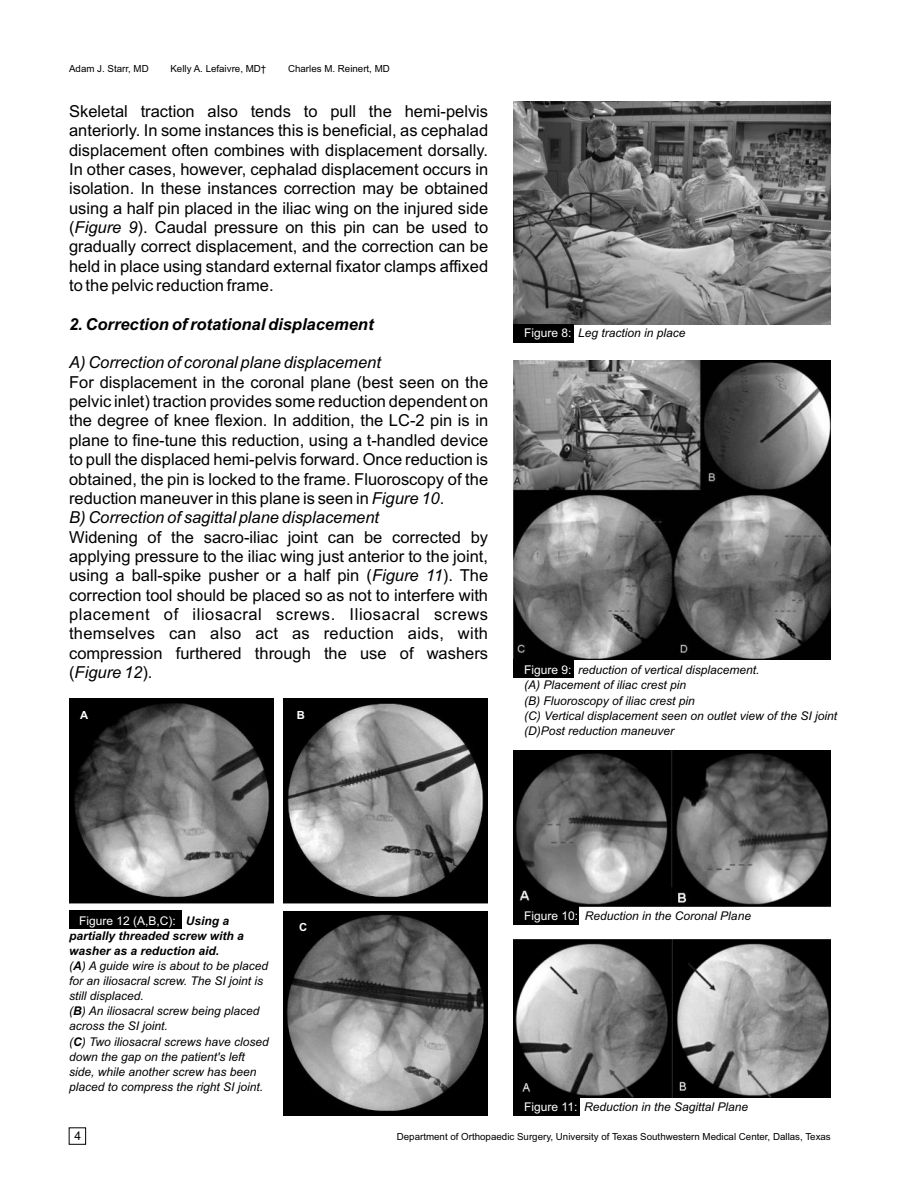
<style>
.page{position:relative;width:918px;height:1188px;background:#fff}
.page>*{position:absolute;margin:0;border:0;box-sizing:border-box;transform-origin:0 0}
.t1{font:16.5px/19.4px "Arial";color:#000;text-align:justify}
.t2{font:italic 16.5px "Arial";color:#000}
.t3{font:italic 700 16.5px "Arial";color:#000}
.t4{font:italic 12px/15.1px "Arial";color:#000}
.t5{font:12px "Arial";color:#fff}
.t6{font:12px "Arial";color:#000}
.t7{font:700 11.25px "Arial";color:#fff}
.t8{font:9.75px "Arial";color:#000}
.s1{font-style:italic}
.s2{font-style:normal;color:#fff}
.s3{font-weight:700}
</style>
<div class="page">
<img style="left:513px;top:940px;width:317px;height:157px">
<img style="left:513px;top:750px;width:317px;height:156px">
<img style="left:513px;top:360px;width:317px;height:300px">
<div style="left:513px;top:660px;width:61px;height:18px;background:#000"></div>
<div style="left:513px;top:906px;width:66px;height:19px;background:#000"></div>
<div style="left:69px;top:1128px;width:17px;height:17px;border:1px solid #000"></div>
<div style="left:513px;top:1097px;width:67px;height:19px;background:#000"></div>
<img style="left:69px;top:698px;width:205px;height:205px">
<img style="left:283px;top:698px;width:205px;height:205px">
<img style="left:283px;top:911px;width:205px;height:205px">
<div style="left:69px;top:910px;width:113px;height:19px;background:#000"></div>
<img style="left:513px;top:102px;width:317px;height:222px">
<div style="left:513px;top:324px;width:61px;height:19px;background:#000"></div>
<p class="t8" style="left:69px;top:65px;width:81px">Adam J. Starr, MD</p>
<p class="t8" style="left:170px;top:65px;width:97px">Kelly A. Lefaivre, MD†</p>
<p class="t8" style="left:288px;top:65px;width:103px">Charles M. Reinert, MD</p>
<p class="t1" style="left:69px;top:103px;width:421px">Skeletal traction also tends to pull the hemi-pelvis anteriorly. In some instances this is beneficial, as cephalad displacement often combines with displacement dorsally.<br>In other cases, however, cephalad displacement occurs in isolation. In these instances correction may be obtained using a half pin placed in the iliac wing on the injured side (<span class="s1">Figure 9</span>). Caudal pressure on this pin can be used to gradually correct displacement, and the correction can be held in place using standard external fixator clamps affixed to the pelvic reduction frame.</p>
<p class="t3" style="left:69px;top:318px;width:306px">2. Correction of rotational displacement</p>
<p class="t2" style="left:69px;top:356px;width:313px">A) Correction of coronal plane displacement</p>
<p class="t1" style="left:69px;top:374px;width:421px;text-align:left">For displacement in the coronal plane (best seen on the pelvic inlet) traction provides some reduction dependent on the degree of knee flexion. In addition, the LC-2 pin is in plane to fine-tune this reduction, using a t-handled device to pull the displaced hemi-pelvis forward. Once reduction is obtained, the pin is locked to the frame. Fluoroscopy of the reduction maneuver in this plane is seen in <span class="s1">Figure 10</span>.<br><span class="s1">B) Correction of sagittal plane displacement</span></p>
<p class="t1" style="left:69px;top:529px;width:421px">Widening of the sacro-iliac joint can be corrected by applying pressure to the iliac wing just anterior to the joint, using a ball-spike pusher or a half pin (<span class="s1">Figure 11</span>). The correction tool should be placed so as not to interfere with placement of iliosacral screws. Iliosacral screws themselves can also act as reduction aids, with compression furthered through the use of washers (<span class="s1">Figure 12</span>).</p>
<p class="t7" style="left:80px;top:710px;width:10px">A</p>
<p class="t7" style="left:297px;top:710px;width:10px">B</p>
<p class="t4" style="left:524px;top:326px;width:163px"><span class="s2">Figure 8:</span> Leg traction in place</p>
<p class="t4" style="left:524px;top:663px;width:314px"><span class="s2">Figure 9:</span> reduction of vertical displacement.<br>(A) Placement of iliac crest pin<br>(B) Fluoroscopy of iliac crest pin<br>(C) Vertical displacement seen on outlet view of the SI joint (D)Post reduction maneuver</p>
<p class="t5" style="left:79px;top:916px;width:98px">Figure 12 (A,B,C):</p>
<p class="t4" style="left:69px;top:914px;width:201px;text-indent:117px"><span class="s3">Using a partially threaded screw with a washer as a reduction aid.<br></span>(<span class="s3">A</span>) A guide wire is about to be placed for an iliosacral screw. The SI joint is still displaced.<br>(<span class="s3">B</span>) An iliosacral screw being placed across the SI joint.<br>(<span class="s3">C</span>) Two iliosacral screws have closed down the gap on the patient's left side, while another screw has been placed to compress the right SI joint.</p>
<p class="t7" style="left:299px;top:923px;width:10px">C</p>
<p class="t4" style="left:524px;top:909px;width:228px"><span class="s2">Figure 10:</span> Reduction in the Coronal Plane</p>
<p class="t4" style="left:524px;top:1100px;width:225px"><span class="s2">Figure 11:</span> Reduction in the Sagittal Plane</p>
<p class="t6" style="left:74px;top:1132px;width:8px">4</p>
<p class="t8" style="left:397px;top:1133px;width:436px">Department of Orthopaedic Surgery, University of Texas Southwestern Medical Center, Dallas, Texas</p>
</div>
